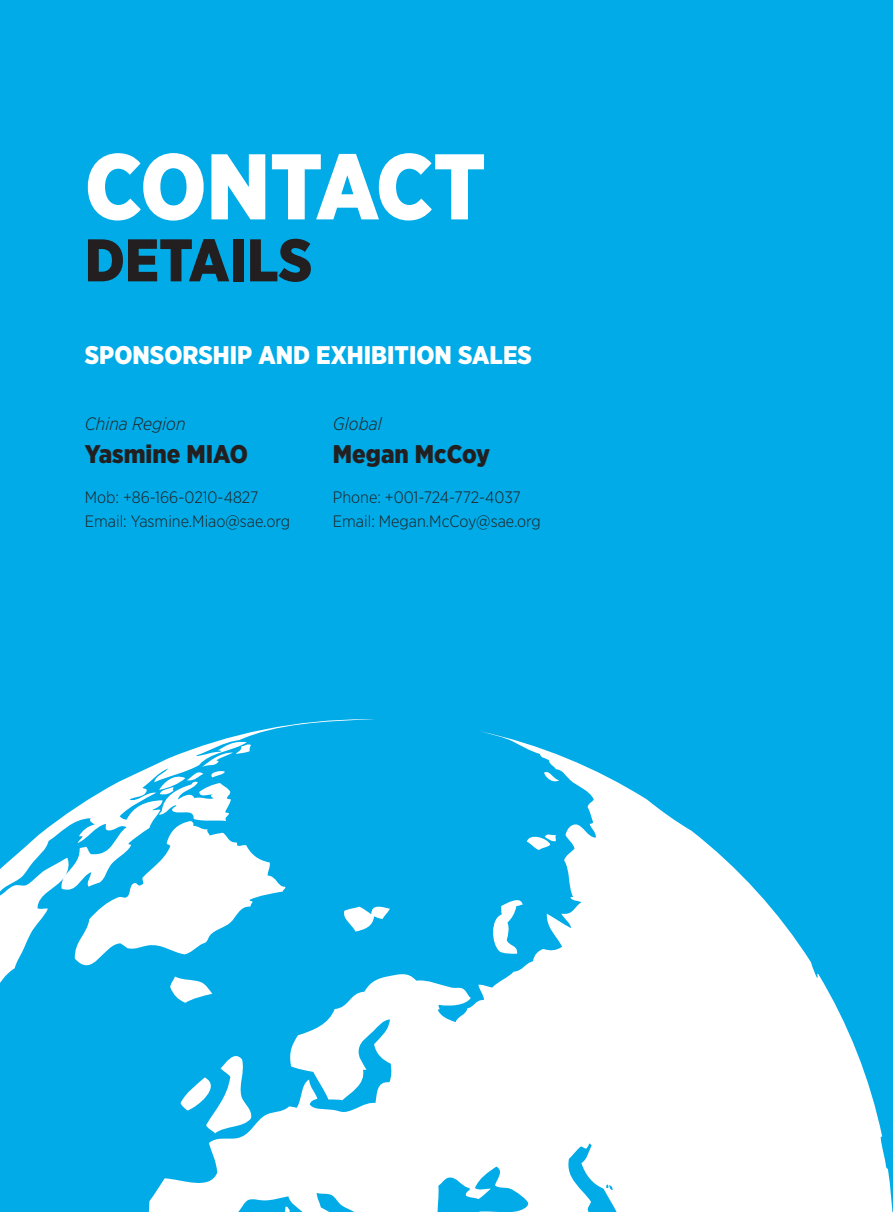
<style>
.page{position:relative;width:893px;height:1212px;background:#00abe7}
.page>*{position:absolute;margin:0;border:0;box-sizing:border-box;transform-origin:0 0}
.t1{font:900 93px "Gotham Narrow";letter-spacing:-.01em;color:#fff}
.t2{font:900 60px "Gotham Narrow";color:#231f20}
.t3{font:900 25.5px "Gotham Narrow";color:#fff}
.t4{font:900 25.5px "Gotham Narrow";color:#231f20}
.t5{font:italic 300 18px "Gotham Narrow";color:#231f20}
.t6{font:300 16.5px "Gotham Narrow";color:#231f20}
</style>
<div class="page">
<svg style="left:0;top:719px;width:374px;height:264px"></svg>
<svg style="left:148px;top:731px;width:745px;height:481px;fill:#fff"></svg>
<svg style="left:284px;top:1206px;width:6px;height:6px"></svg>
<svg style="left:490px;top:895px;width:33px;height:59px"></svg>
<svg style="left:544px;top:769px;width:15px;height:15px"></svg>
<svg style="left:527px;top:832px;width:29px;height:18px"></svg>
<svg style="left:181px;top:1050px;width:72px;height:83px"></svg>
<svg style="left:74px;top:743px;width:213px;height:260px"></svg>
<p class="t1" style="left:85px;top:125px;width:403px">CONTACT</p>
<p class="t2" style="left:85px;top:221px;width:229px">DETAILS</p>
<p class="t3" style="left:85px;top:338px;width:449px">SPONSORSHIP AND EXHIBITION SALES</p>
<p class="t5" style="left:85px;top:413px;width:102px">China Region</p>
<p class="t4" style="left:85px;top:437px;width:165px">Yasmine MIAO</p>
<p class="t6" style="left:85px;top:487px;width:175px">Mob: +86-166-0210-4827</p>
<p class="t6" style="left:85px;top:511px;width:207px">Email: Yasmine.Miao@sae.org</p>
<p class="t5" style="left:333px;top:413px;width:50px">Global</p>
<p class="t4" style="left:333px;top:437px;width:159px">Megan McCoy</p>
<p class="t6" style="left:333px;top:487px;width:189px">Phone: +001-724-772-4037</p>
<p class="t6" style="left:333px;top:511px;width:209px">Email: Megan.McCoy@sae.org</p>
</div>
